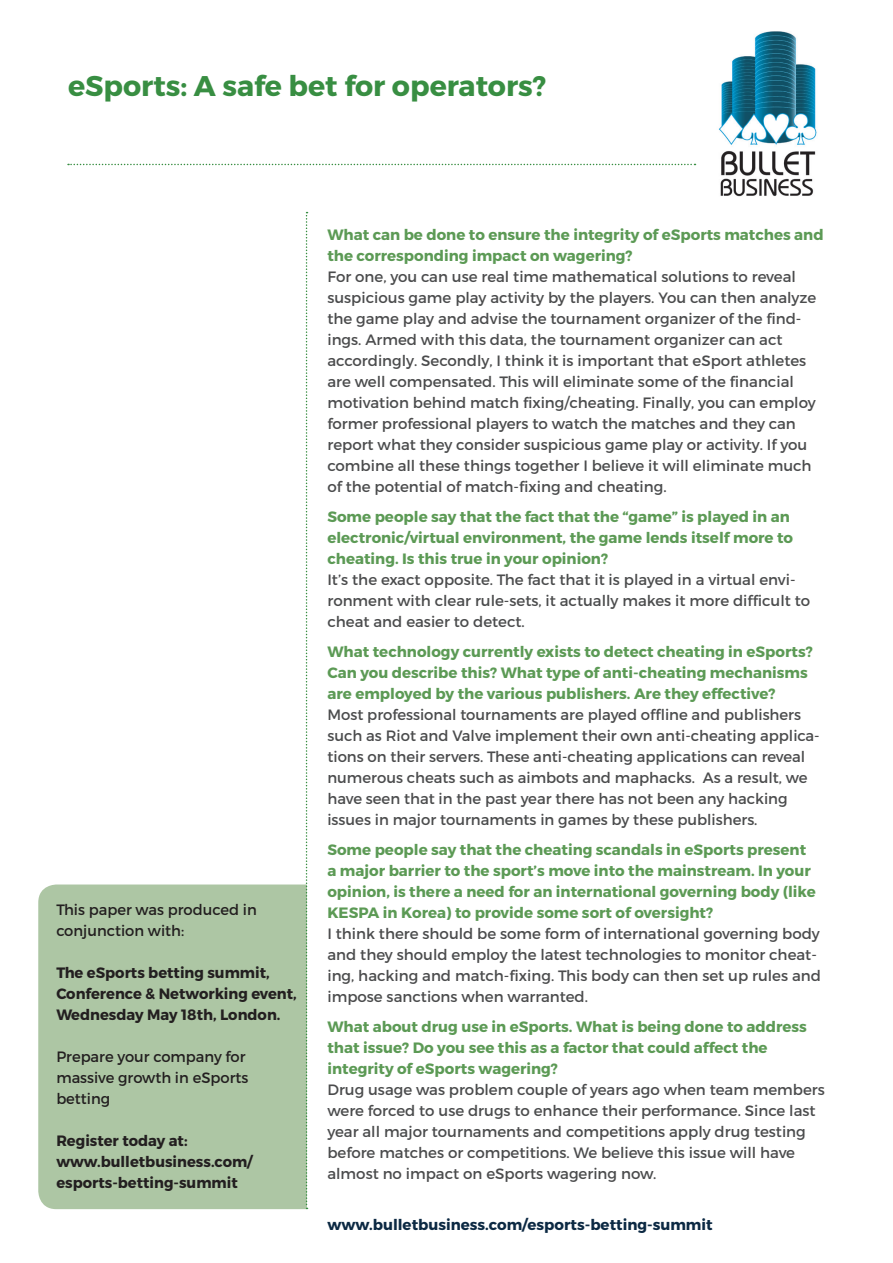
<style>
.page{position:relative;width:893px;height:1263px;background:#fff}
.page>*{position:absolute;margin:0;border:0;box-sizing:border-box;transform-origin:0 0}
.t1{font:700 28.5px "Montserrat";color:#388e42}
.t2{font:15px/21px "Montserrat";color:#4b4c4d}
.t3{font:700 15px/21px "Montserrat";color:#5c9a55}
.t4{font:700 15px/21px "Montserrat";color:#231f20}
.t5{font:15px/21px "Montserrat";color:#231f20}
.t6{font:700 15px "Montserrat";color:#0c2943}
</style>
<div class="page">
<div style="left:38px;top:884px;width:268px;height:325px;background:#adc6a4"></div>
<svg style="left:68px;top:164px;width:627px;height:1px"></svg>
<svg style="left:306px;top:212px;width:2px;height:997px"></svg>
<img style="left:718px;top:32px;width:99px;height:165px">
<h1 class="t1" style="left:68px;top:68px;width:480px">eSports: A safe bet for operators?</h1>
<p class="t5" style="left:56px;top:899px;width:202px">This paper was produced in conjunction with:</p>
<p class="t4" style="left:56px;top:962px;width:242px">The eSports betting summit,<br>Conference &amp; Networking event,<br>Wednesday May 18th, London.</p>
<p class="t5" style="left:56px;top:1046px;width:193px">Prepare your company for massive growth in eSports betting</p>
<p class="t4" style="left:56px;top:1130px;width:198px">Register today at: www.bulletbusiness.com/ esports-betting-summit</p>
<p class="t3" style="left:327px;top:225px;width:498px">What can be done to ensure the integrity of eSports matches and the corresponding impact on wagering?</p>
<p class="t2" style="left:327px;top:266px;width:490px">For one, you can use real time mathematical solutions to reveal suspicious game play activity by the players. You can then analyze the game play and advise the tournament organizer of the find&shy;ings. Armed with this data, the tournament organizer can act accordingly. Secondly, I think it is important that eSport athletes are well compensated. This will eliminate some of the financial motivation behind match fixing/cheating. Finally, you can employ former professional players to watch the matches and they can report what they consider suspicious game play or activity. If you combine all these things together I believe it will eliminate much of the potential of match-fixing and cheating.</p>
<p class="t3" style="left:327px;top:507px;width:467px">Some people say that the fact that the “game” is played in an electronic/virtual environment, the game lends itself more to cheating. Is this true in your opinion?</p>
<p class="t2" style="left:327px;top:569px;width:484px">It’s the exact opposite. The fact that it is played in a virtual envi&shy;ronment with clear rule-sets, it actually makes it more difficult to cheat and easier to detect.</p>
<p class="t3" style="left:327px;top:642px;width:487px">What technology currently exists to detect cheating in eSports?<br>Can you describe this? What type of anti-cheating mechanisms are employed by the various publishers. Are they effective?</p>
<p class="t2" style="left:327px;top:704px;width:494px">Most professional tournaments are played offline and publishers such as Riot and Valve implement their own anti-cheating applica&shy;tions on their servers. These anti-cheating applications can reveal numerous cheats such as aimbots and maphacks. As a result, we have seen that in the past year there has not been any hacking issues in major tournaments in games by these publishers.</p>
<p class="t3" style="left:327px;top:840px;width:490px">Some people say that the cheating scandals in eSports present a major barrier to the sport’s move into the mainstream. In your opinion, is there a need for an international governing body (like KESPA in Korea) to provide some sort of oversight?</p>
<p class="t2" style="left:327px;top:923px;width:495px">I think there should be some form of international governing body and they should employ the latest technologies to monitor cheat&shy;ing, hacking and match-fixing. This body can then set up rules and impose sanctions when warranted.</p>
<p class="t3" style="left:327px;top:1017px;width:481px">What about drug use in eSports. What is being done to address that issue? Do you see this as a factor that could affect the integrity of eSports wagering?</p>
<p class="t2" style="left:327px;top:1079px;width:499px">Drug usage was problem couple of years ago when team members were forced to use drugs to enhance their performance. Since last year all major tournaments and competitions apply drug testing before matches or competitions. We believe this issue will have almost no impact on eSports wagering now.</p>
<p class="t6" style="left:327px;top:1215px;width:387px">www.bulletbusiness.com/esports-betting-summit</p>
</div>
